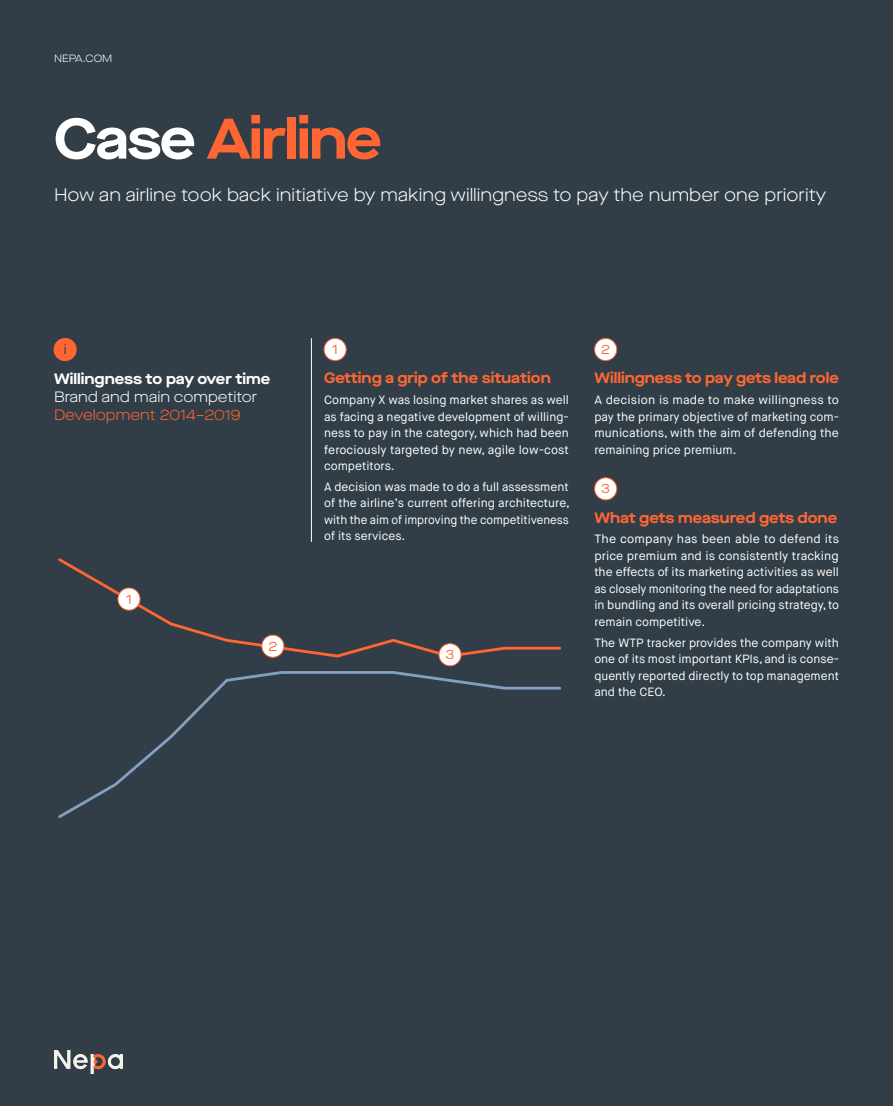
<style>
.page{position:relative;width:893px;height:1106px;background:#323e47}
.page>*{position:absolute;margin:0;border:0;box-sizing:border-box;transform-origin:0 0}
.t1{font:700 expanded 57px "Maison Neue";letter-spacing:-.03em;color:#f63}
.t2{font:300 expanded 18px "Maison Neue";color:#fff}
.Body{font:700 expanded 15px "Maison Neue";color:#f63}
.Body-2{font:700 expanded 15px/18px "Maison Neue";color:#fff}
.Body-3{font:expanded 13.5px "Maison Neue";color:#f63}
.Body-4{font:expanded 13.5px "Maison Neue";color:#323e47}
.Body-5{font:12px/16.5px "Maison Neue";color:#fff;text-align:justify}
.t3{font:300 expanded 10.5px "Maison Neue";color:#fff}
.s1{color:#fff}
.s2{font-weight:300}
.s3{font-weight:300;color:#f63}
</style>
<div class="page">
<img style="left:54px;top:1050px;width:68px;height:24px">
<div style="left:54px;top:338px;width:22px;height:22px;background:#f63;border-radius:50%"></div>
<div style="left:54px;top:338px;width:22px;height:23px;border:1px solid #f63;border-radius:50%"></div>
<div style="left:324px;top:338px;width:22px;height:22px;background:#fff;border-radius:50%"></div>
<div style="left:324px;top:338px;width:23px;height:23px;border:1px solid #f63;border-radius:50%"></div>
<div style="left:595px;top:338px;width:22px;height:22px;background:#fff;border-radius:50%"></div>
<div style="left:594px;top:338px;width:23px;height:23px;border:1px solid #f63;border-radius:50%"></div>
<div style="left:595px;top:478px;width:22px;height:22px;background:#fff;border-radius:50%"></div>
<div style="left:594px;top:477px;width:23px;height:23px;border:1px solid #f63;border-radius:50%"></div>
<svg style="left:58px;top:558px;width:503px;height:101px"></svg>
<svg style="left:58px;top:671px;width:503px;height:147px"></svg>
<div style="left:118px;top:588px;width:22px;height:22px;background:#fff;border-radius:50%"></div>
<div style="left:118px;top:587px;width:22px;height:23px;border:1px solid #f63;border-radius:50%"></div>
<div style="left:262px;top:635px;width:22px;height:22px;background:#fff;border-radius:50%"></div>
<div style="left:261px;top:635px;width:23px;height:22px;border:1px solid #f63;border-radius:50%"></div>
<div style="left:439px;top:643px;width:22px;height:22px;background:#fff;border-radius:50%"></div>
<div style="left:439px;top:643px;width:22px;height:23px;border:1px solid #f63;border-radius:50%"></div>
<hr style="left:311px;top:338px;width:1px;height:204px;background:#fff">
<p class="t3" style="left:54px;top:51px;width:60px">NEPA.COM</p>
<p class="t1" style="left:54px;top:98px;width:329px"><span class="s1">Case</span> Airline</p>
<p class="t2" style="left:54px;top:183px;width:774px">How an airline took back initiative by making willingness to pay the number one priority</p>
<p class="Body-4" style="left:64px;top:340px;width:4px">i</p>
<p class="Body-3" style="left:332px;top:340px;width:7px">1</p>
<p class="Body-3" style="left:601px;top:340px;width:10px">2</p>
<p class="Body-2" style="left:54px;top:369px;width:218px">Willingness to pay over time<br><span class="s2">Brand and main competitor<br></span><span class="s3">Development 2014–2019</span></p>
<p class="Body" style="left:324px;top:367px;width:228px">Getting a grip of the situation</p>
<p class="Body-5" style="left:324px;top:392px;width:246px">Company X was losing market shares as well as facing a negative development of willing&shy;ness to pay in the category, which had been ferociously targeted by new, agile low-cost competitors.</p>
<p class="Body-5" style="left:324px;top:478px;width:247px">A decision was made to do a full assessment of the airline’s current offering architecture, with the aim of improving the competitiveness of its services.</p>
<p class="Body-3" style="left:126px;top:590px;width:7px">1</p>
<p class="Body-3" style="left:268px;top:637px;width:10px">2</p>
<p class="Body-3" style="left:446px;top:645px;width:10px">3</p>
<p class="Body" style="left:594px;top:367px;width:246px">Willingness to pay gets lead role</p>
<p class="Body-5" style="left:594px;top:392px;width:246px">A decision is made to make willingness to pay the primary objective of marketing com&shy;munications, with the aim of defending the remaining price premium.</p>
<p class="Body-3" style="left:601px;top:480px;width:10px">3</p>
<p class="Body" style="left:594px;top:507px;width:244px">What gets measured gets done</p>
<p class="Body-5" style="left:594px;top:531px;width:246px">The company has been able to defend its price premium and is consistently tracking the effects of its marketing activities as well as closely monitoring the need for adaptations in bundling and its overall pricing strategy, to remain competitive.</p>
<p class="Body-5" style="left:594px;top:634px;width:246px">The WTP tracker provides the company with one of its most important KPIs, and is conse&shy;quently reported directly to top management and the CEO.</p>
</div>
